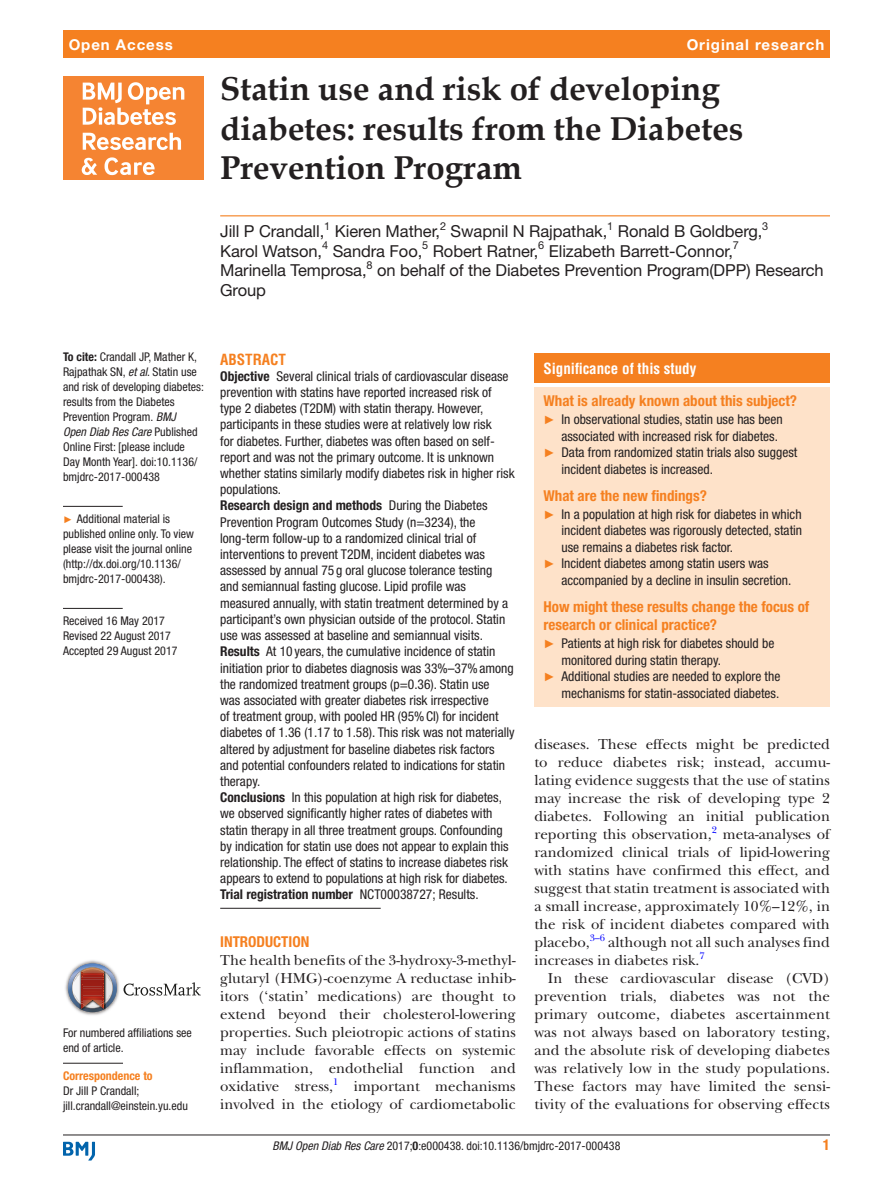
<style>
.page{position:relative;width:893px;height:1191px;background:#fff}
.page>*{position:absolute;margin:0;border:0;box-sizing:border-box;transform-origin:0 0}
.t1{font:700 33px/39px "Book Antiqua";color:#231f20}
.t2{font:16.5px "Helvetica Neue LT Std";letter-spacing:-.005em;color:#231f20}
.t3{font:15px/18px "New Baskerville";color:#231f20;text-align:justify}
.t4{font:700 condensed 15px/18px "Helvetica Neue LT Std";color:#f58020}
.t5{font:700 15px "Helvetica Neue LT Std";letter-spacing:.065em;color:#fff}
.t6{font:700 condensed 15px "Helvetica";color:#fff}
.t7{font:700 condensed 15px "Helvetica";color:#f58020}
.t8{font:condensed 13.5px/16.2px "Helvetica Neue LT Std";color:#231f20}
.t9{font:condensed 12px/15px "Helvetica Neue LT Std";color:#231f20}
.t10{font:700 condensed 12px "Helvetica Neue LT Std";color:#f58020}
.t11{font:10.95px "Helvetica Neue LT Std";color:#231f20}
.t12{font:9.9px "New Baskerville";color:#00f}
.s1{font-weight:700}
.s2{font-style:italic}
.s3{font-family:"Arial";font-stretch:normal;font-size:9.75px;color:#f58020}
.s4{font-family:"Arial";font-stretch:normal;font-size:12px;color:#f58020}
</style>
<div class="page">
<hr style="left:63px;top:1134px;width:767px;height:1px;background:#231f20">
<svg style="left:63px;top:1141px;width:32px;height:19px"></svg>
<div style="left:63px;top:31px;width:767px;height:27px;background:#f58020"></div>
<hr style="left:220px;top:908px;width:161px;height:1px;background:#231f20">
<hr style="left:220px;top:215px;width:610px;height:1px;background:#f58020">
<hr style="left:63px;top:1062px;width:60px;height:1px;background:#231f20">
<hr style="left:63px;top:506px;width:60px;height:1px;background:#231f20">
<hr style="left:63px;top:608px;width:60px;height:1px;background:#231f20">
<img style="left:65px;top:960px;width:54px;height:55px">
<svg style="left:68px;top:963px;width:49px;height:49px;background:#a8868a"></svg>
<svg style="left:124px;top:982px;width:77px;height:13px"></svg>
<div style="left:63px;top:76px;width:140px;height:104px;background:#f58432"></div>
<svg style="left:83px;top:82px;width:101px;height:43px"></svg>
<svg style="left:83px;top:133px;width:98px;height:17px"></svg>
<svg style="left:82px;top:158px;width:15px;height:17px"></svg>
<svg style="left:105px;top:157px;width:50px;height:18px"></svg>
<div style="left:534px;top:352px;width:296px;height:30px;background:#f58020"></div>
<div style="left:534px;top:387px;width:296px;height:319px;background:#fee2c9"></div>
<p class="t5" style="left:69px;top:35px;width:106px">Open Access</p>
<p class="t5" style="left:687px;top:35px;width:139px">Original research</p>
<h1 class="t1" style="left:220px;top:70px;width:525px">Statin use and risk of developing diabetes: results from the Diabetes<br>Prevention Program</h1>
<p class="t2" style="left:220px;top:221px;width:106px">Jill P Crandall,</p>
<p class="t11" style="left:324px;top:219px;width:8px">1</p>
<p class="t2" style="left:335px;top:221px;width:107px">Kieren Mather,</p>
<p class="t11" style="left:440px;top:219px;width:8px">2</p>
<p class="t2" style="left:451px;top:221px;width:158px">Swapnil N Rajpathak,</p>
<p class="t11" style="left:607px;top:219px;width:8px">1</p>
<p class="t2" style="left:618px;top:221px;width:146px">Ronald B Goldberg,</p>
<p class="t11" style="left:762px;top:219px;width:8px">3</p>
<p class="t2" style="left:220px;top:241px;width:104px">Karol Watson,</p>
<p class="t11" style="left:322px;top:239px;width:8px">4</p>
<p class="t2" style="left:333px;top:241px;width:91px">Sandra Foo,</p>
<p class="t11" style="left:422px;top:239px;width:8px">5</p>
<p class="t2" style="left:433px;top:241px;width:107px">Robert Ratner,</p>
<p class="t11" style="left:538px;top:239px;width:8px">6</p>
<p class="t2" style="left:549px;top:241px;width:186px">Elizabeth Barrett-Connor,</p>
<p class="t11" style="left:733px;top:239px;width:8px">7</p>
<p class="t2" style="left:220px;top:260px;width:148px">Marinella Temprosa,</p>
<p class="t11" style="left:367px;top:258px;width:8px">8</p>
<p class="t2" style="left:377px;top:260px;width:448px">on behalf of the Diabetes Prevention Program(DPP) Research</p>
<p class="t2" style="left:220px;top:280px;width:47px">Group</p>
<p class="t9" style="left:63px;top:349px;width:142px"><span class="s1">To cite:</span> Crandall JP, Mather K,<br>Rajpathak SN, <span class="s2">et al</span>. Statin use and risk of developing diabetes: results from the Diabetes<br>Prevention Program. <span class="s2">BMJ<br>Open Diab Res Care</span> Published<br>Online First: [please include<br>Day Month Year]. doi:10.1136/ bmjdrc-2017-000438</p>
<p class="t9" style="left:63px;top:511px;width:133px"><span class="s3">►</span> Additional material is published online only. To view please visit the journal online (http://dx.doi.org/10.1136/ bmjdrc-2017-000438).</p>
<p class="t9" style="left:63px;top:613px;width:116px">Received 16 May 2017<br>Revised 22 August 2017<br>Accepted 29 August 2017</p>
<p class="t9" style="left:63px;top:1024px;width:130px">For numbered affiliations see end of article.</p>
<p class="t10" style="left:63px;top:1068px;width:91px">Correspondence to</p>
<p class="t9" style="left:63px;top:1083px;width:126px">Dr Jill P Crandall; jill.crandall@einstein.yu.edu</p>
<p class="t7" style="left:220px;top:350px;width:67px">Abstract</p>
<p class="t8" style="left:220px;top:368px;width:296px"><span class="s1">Objective</span> Several clinical trials of cardiovascular disease prevention with statins have reported increased risk of type 2 diabetes (T2DM) with statin therapy. However, participants in these studies were at relatively low risk<br>for diabetes. Further, diabetes was often based on self&shy;report and was not the primary outcome. It is unknown whether statins similarly modify diabetes risk in higher risk populations.<br><span class="s1">Research design and methods</span> During the Diabetes Prevention Program Outcomes Study (n=3234), the long-term follow-up to a randomized clinical trial of interventions to prevent T2DM, incident diabetes was assessed by annual 75 g oral glucose tolerance testing<br>and semiannual fasting glucose. Lipid profile was measured annually, with statin treatment determined by a participant’s own physician outside of the protocol. Statin use was assessed at baseline and semiannual visits.<br><span class="s1">Results</span> At 10 years, the cumulative incidence of statin initiation prior to diabetes diagnosis was 33%–37%among the randomized treatment groups (p=0.36). Statin use<br>was associated with greater diabetes risk irrespective<br>of treatment group, with pooled HR (95%CI) for incident diabetes of 1.36 (1.17 to 1.58). This risk was not materially altered by adjustment for baseline diabetes risk factors and potential confounders related to indications for statin therapy.<br><span class="s1">Conclusions</span> In this population at high risk for diabetes, we observed significantly higher rates of diabetes with statin therapy in all three treatment groups. Confounding by indication for statin use does not appear to explain this relationship. The effect of statins to increase diabetes risk appears to extend to populations at high risk for diabetes.<br><span class="s1">Trial registration number</span> NCT00038727; Results.</p>
<p class="t4" style="left:220px;top:932px;width:61px">Introductio</p>
<p class="t4" style="left:301px;top:932px;width:10px">n</p>
<p class="t3" style="left:220px;top:951px;width:297px">The health benefits of the 3-hydroxy-3-methyl&shy;glutaryl (HMG)-coenzyme A reductase inhib&shy;itors (‘statin’ medications) are thought to extend beyond their cholesterol-lowering properties. Such pleiotropic actions of statins may include favorable effects on systemic inflammation, endothelial function and oxidative stress,<sup>1</sup></p>
<p class="t3" style="left:220px;top:1077px;width:297px;text-align:right">important mechanisms<br>involved in the etiology of cardiometabolic</p>
<p class="t6" style="left:543px;top:359px;width:154px">Significance of this study</p>
<p class="t4" style="left:543px;top:392px;width:255px">What is already known about this subject?</p>
<p class="t8" style="left:543px;top:411px;width:241px"><span class="s4">►</span> In observational studies, statin use has been</p>
<p class="t8" style="left:561px;top:428px;width:218px">associated with increased risk for diabetes.</p>
<p class="t8" style="left:543px;top:444px;width:255px"><span class="s4">►</span> Data from randomized statin trials also suggest</p>
<p class="t8" style="left:561px;top:461px;width:153px">incident diabetes is increased.</p>
<p class="t4" style="left:543px;top:486px;width:165px">What are the new findings?</p>
<p class="t8" style="left:543px;top:506px;width:260px"><span class="s4">►</span> In a population at high risk for diabetes in which</p>
<p class="t8" style="left:561px;top:522px;width:242px">incident diabetes was rigorously detected, statin</p>
<p class="t8" style="left:561px;top:539px;width:173px">use remains a diabetes risk factor.</p>
<p class="t8" style="left:543px;top:555px;width:227px"><span class="s4">►</span> Incident diabetes among statin users was</p>
<p class="t8" style="left:561px;top:572px;width:231px">accompanied by a decline in insulin secretion.</p>
<p class="t4" style="left:543px;top:597px;width:267px">How might these results change the focus of research or clinical practice?</p>
<p class="t8" style="left:543px;top:635px;width:232px"><span class="s4">►</span> Patients at high risk for diabetes should be</p>
<p class="t8" style="left:561px;top:651px;width:161px">monitored during statin therapy.</p>
<p class="t8" style="left:543px;top:668px;width:238px"><span class="s4">►</span> Additional studies are needed to explore the</p>
<p class="t8" style="left:561px;top:684px;width:219px">mechanisms for statin-associated diabetes.</p>
<p class="t3" style="left:534px;top:735px;width:297px">diseases. These effects might be predicted to reduce diabetes risk; instead, accumu&shy;lating evidence suggests that the use of statins may increase the risk of developing type 2 diabetes. Following an initial publication reporting this observation,</p>
<p class="t12" style="left:712px;top:823px;width:7px">2</p>
<p class="t3" style="left:534px;top:825px;width:297px;text-indent:188px">meta-analyses of randomized clinical trials of lipid-lowering with statins have confirmed this effect, and suggest that statin treatment is associated with a small increase, approximately 10%–12%, in the risk of incident diabetes compared with placebo,</p>
<p class="t12" style="left:590px;top:931px;width:17px">3–6</p>
<p class="t3" style="left:534px;top:933px;width:297px;text-indent:74px">although not all such analyses find increases in diabetes risk.</p>
<p class="t12" style="left:699px;top:949px;width:7px">7</p>
<p class="t3" style="left:534px;top:969px;width:297px;text-indent:14px">In these cardiovascular disease (CVD) prevention trials, diabetes was not the primary outcome, diabetes ascertainment was not always based on laboratory testing, and the absolute risk of developing diabetes was relatively low in the study populations.<br>These factors may have limited the sensi&shy;tivity of the evaluations for observing effects</p>
<p class="t9" style="left:273px;top:1137px;width:349px"><span class="s2">BMJ Open Diab Res Care</span> 2017;<span class="s1">0</span>:e000438. doi:10.1136/bmjdrc-2017-000438</p>
<p class="t4" style="left:823px;top:1135px;width:9px">1</p>
</div>
